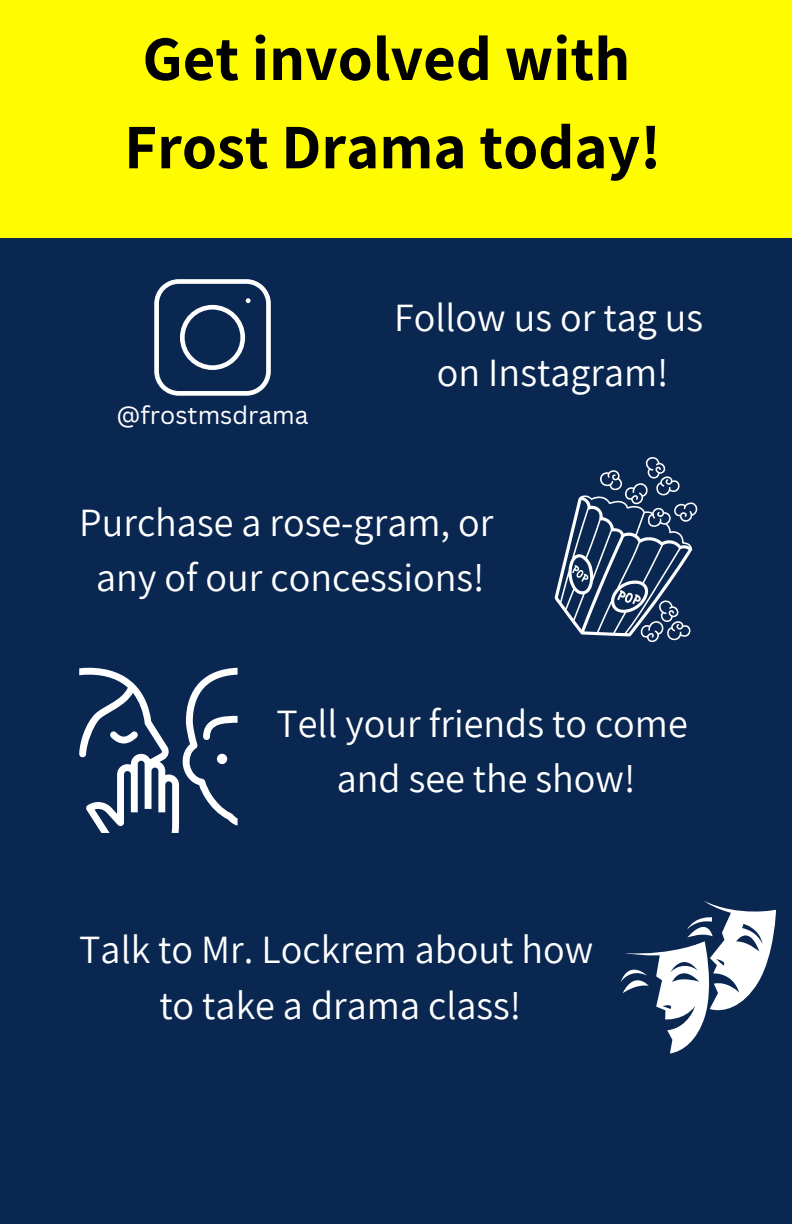
<style>
.page{position:relative;width:792px;height:1224px;background:#092750}
.page>*{position:absolute;margin:0;border:0;box-sizing:border-box;transform-origin:0 0}
.t1{font:700 63.4px/88.4px "Assistant";color:#000}
.t2{font:40.2px/55.4px "Assistant";color:#fff;text-align:center}
.t3{font:24.6px "Canva Sans";color:#fff}
</style>
<div class="page">
<svg style="left:154px;top:279px;width:117px;height:117px"></svg>
<svg style="left:554px;top:457px;width:144px;height:185px"></svg>
<svg style="left:79px;top:668px;width:159px;height:165px"></svg>
<svg style="left:621px;top:901px;width:155px;height:153px"></svg>
<div style="left:0;top:0;width:792px;height:238px;background:#fffc01"></div>
<h1 class="t1" style="left:124px;top:13px;width:538px">Get involved with<br>Frost Drama today!</h1>
<p class="t3" style="left:117px;top:398px;width:193px">@frostmsdrama</p>
<p class="t2" style="left:394px;top:288px;width:311px">Follow us or tag us on Instagram!</p>
<h2 class="t2" style="left:79px;top:493px;width:416px">Purchase a rose-gram, or any of our concessions!</h2>
<p class="t2" style="left:276px;top:694px;width:413px">Tell your friends to come and see the show!</p>
<h2 class="t2" style="left:79px;top:921px;width:516px">Talk to Mr. Lockrem about how to take a drama class!</h2>
</div>
